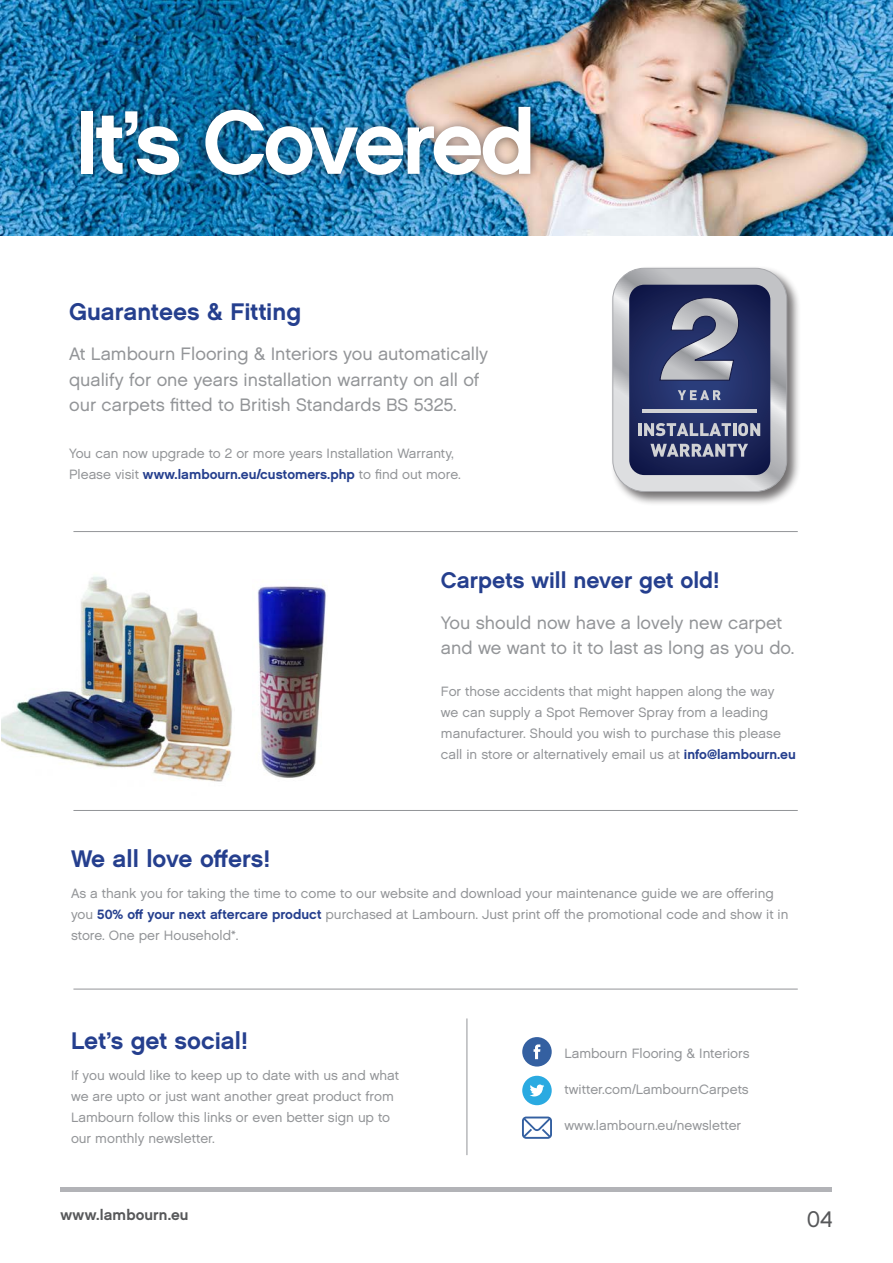
<style>
.page{position:relative;width:893px;height:1263px;background:#fff}
.page>*{position:absolute;margin:0;border:0;box-sizing:border-box;transform-origin:0 0}
.t1{font:90px "Chalet New York Nineteen Sixty";letter-spacing:-.04em;color:#fff}
.t2{font:24px "Chalet New York Nineteen Sixty";color:#253f8e}
.t3{font:22.5px "Chalet New York Nineteen Sixty";color:#253f8e}
.t4{font:22.5px "Chalet London Nineteen Sixty";color:#57585a}
.t5{font:18px "Chalet London Nineteen Sixty";color:#939598}
.t6{font:15px "Chalet New York Nineteen Sixty";letter-spacing:.01em;color:#57585a}
.t7{font:13.5px/21px "Chalet London Nineteen Sixty";color:#939598}
.t8{font:13.5px "Chalet New York Nineteen Sixty";color:#253f8e}
.s1{font-family:"Chalet London Nineteen Sixty";color:#939598}
.s2{font-family:"Chalet New York Nineteen Sixty";color:#253f8e}
</style>
<div class="page">
<hr style="left:60px;top:1188px;width:772px;height:4px;background:#b2b3b7">
<img style="left:1px;top:1px;width:891px;height:234px">
<div style="left:72px;top:97px;width:468px;height:87px;background:#231f20;opacity:.52"></div>
<div style="left:611px;top:266px;width:190px;height:240px;background:#231f20;opacity:.63"></div>
<svg style="left:613px;top:268px;width:174px;height:223px;background:#6c7290"></svg>
<hr style="left:73px;top:531px;width:725px;height:1px;background:#939598">
<hr style="left:73px;top:810px;width:725px;height:1px;background:#939598">
<hr style="left:73px;top:989px;width:725px;height:1px;background:#939598">
<svg style="left:522px;top:1037px;width:30px;height:29px"></svg>
<svg style="left:522px;top:1076px;width:30px;height:29px"></svg>
<svg style="left:522px;top:1116px;width:30px;height:23px"></svg>
<hr style="left:467px;top:1018px;width:1px;height:137px;background:#939598">
<img style="left:258px;top:585px;width:68px;height:193px">
<img style="left:1px;top:576px;width:231px;height:206px">
<p class="t1" style="left:75px;top:86px;width:462px">It’s Covered</p>
<p class="t2" style="left:69px;top:296px;width:233px">Guarantees &amp; Fitting</p>
<p class="t5" style="left:69px;top:343px;width:421px">At Lambourn Flooring &amp; Interiors you automatically</p>
<p class="t5" style="left:69px;top:368px;width:412px">qualify for one years installation warranty on all of</p>
<p class="t5" style="left:69px;top:394px;width:389px">our carpets fitted to British Standards BS 5325.</p>
<p class="t7" style="left:69px;top:442px;width:386px">You can now upgrade to 2 or more years Installation Warranty,</p>
<p class="t8" style="left:69px;top:465px;width:393px"><span class="s1">Please visit</span> www.lambourn.eu/customers.php <span class="s1">to find out more.</span></p>
<p class="t3" style="left:441px;top:566px;width:280px">Carpets will never get old!</p>
<p class="t5" style="left:441px;top:611px;width:343px">You should now have a lovely new carpet</p>
<p class="t5" style="left:441px;top:637px;width:355px">and we want to it to last as long as you do.</p>
<p class="t7" style="left:441px;top:681px;width:335px">For those accidents that might happen along the way</p>
<p class="t7" style="left:441px;top:702px;width:329px">we can supply a Spot Remover Spray from a leading</p>
<p class="t7" style="left:441px;top:723px;width:341px">manufacturer. Should you wish to purchase this please</p>
<p class="t7" style="left:441px;top:744px;width:356px">call in store or alternatively email us at <span class="s2">info@lambourn.eu</span></p>
<p class="t2" style="left:71px;top:843px;width:201px">We all love offers!</p>
<p class="t7" style="left:71px;top:883px;width:719px">As a thank you for taking the time to come to our website and download your maintenance guide we are offering you <span class="s2">50% off your next aftercare product</span> purchased at Lambourn. Just print off the promotional code and show it in store. One per Household*.</p>
<p class="t2" style="left:71px;top:1025px;width:178px">Let’s get social!</p>
<p class="t7" style="left:71px;top:1065px;width:330px">If you would like to keep up to date with us and what</p>
<p class="t7" style="left:71px;top:1086px;width:324px">we are upto or just want another great product from</p>
<p class="t7" style="left:71px;top:1107px;width:321px">Lambourn follow this links or even better sign up to</p>
<p class="t7" style="left:71px;top:1128px;width:145px">our monthly newsletter.</p>
<p class="t6" style="left:60px;top:1205px;width:130px">www.lambourn.eu</p>
<p class="t7" style="left:564px;top:1042px;width:187px">Lambourn Flooring &amp; Interiors</p>
<p class="t7" style="left:564px;top:1078px;width:186px">twitter.com/LambournCarpets</p>
<p class="t7" style="left:564px;top:1114px;width:178px">www.lambourn.eu/newsletter</p>
<p class="t4" style="left:807px;top:1205px;width:28px">04</p>
</div>
